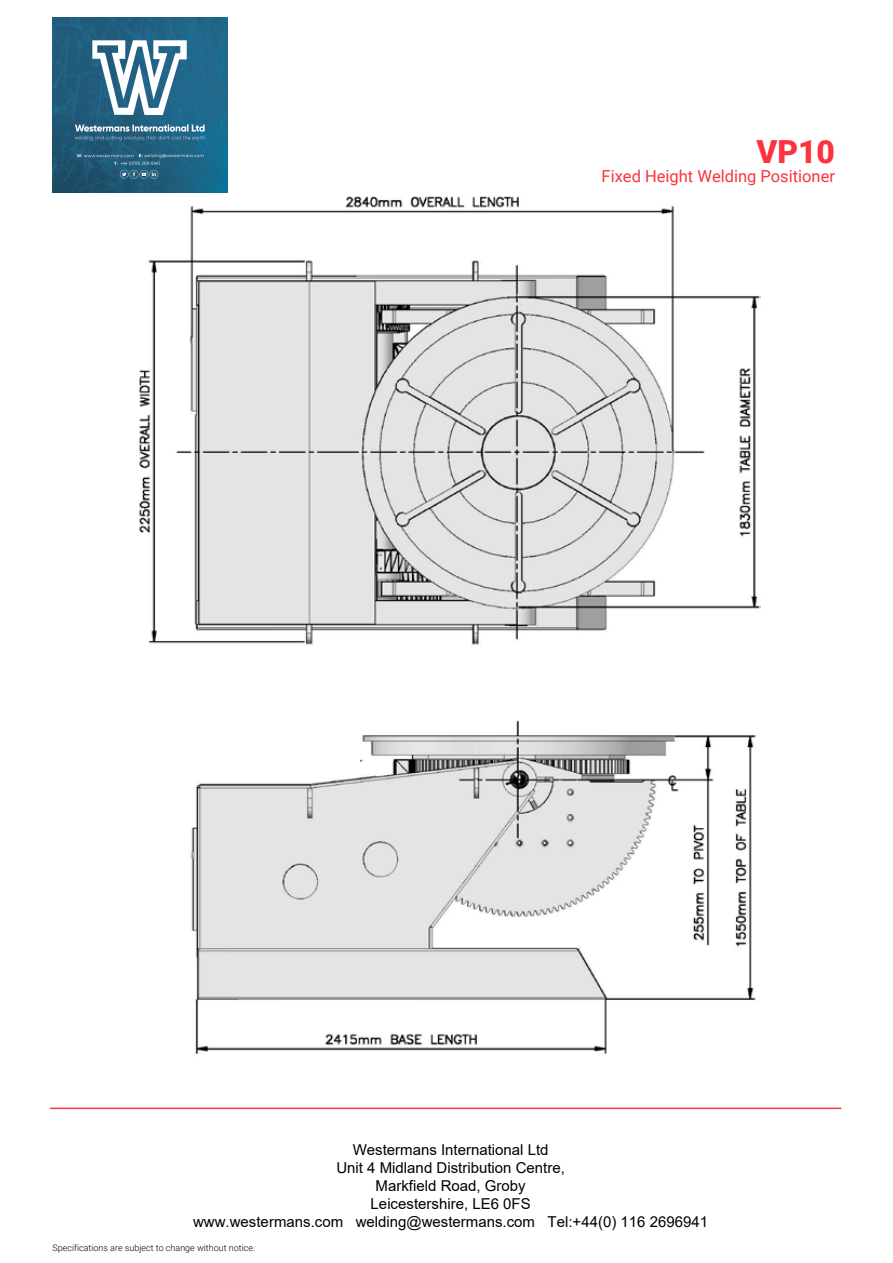
<style>
.page{position:relative;width:893px;height:1263px;background:#fff}
.page>*{position:absolute;margin:0;border:0;box-sizing:border-box;transform-origin:0 0}
.t1{font:900 31.8px "Roboto";color:#fb333e}
.t2{font:16.5px "Roboto";color:#fb333e}
.t3{font:15px/18px "Arial";color:#000;text-align:center}
.t4{font:300 9px "Roboto";color:#000}
</style>
<div class="page">
<img style="left:130px;top:187px;width:631px;height:867px">
<hr style="left:51px;top:1107px;width:790px;height:2px;background:#fb333e">
<img style="left:53px;top:18px;width:174px;height:174px">
<h1 class="t1" style="left:756px;top:129px;width:80px">VP10</h1>
<p class="t2" style="left:602px;top:165px;width:235px">Fixed Height Welding Positioner</p>
<p class="t3" style="left:193px;top:1140px;width:516px">Westermans International Ltd<br>Unit 4 Midland Distribution Centre,<br>Markfield Road, Groby<br>Leicestershire, LE6 0FS<br>www.westermans.com welding@westermans.com Tel:+44(0) 116 2696941</p>
<p class="t4" style="left:53px;top:1241px;width:204px">Specifications are subject to change without notice.</p>
</div>
